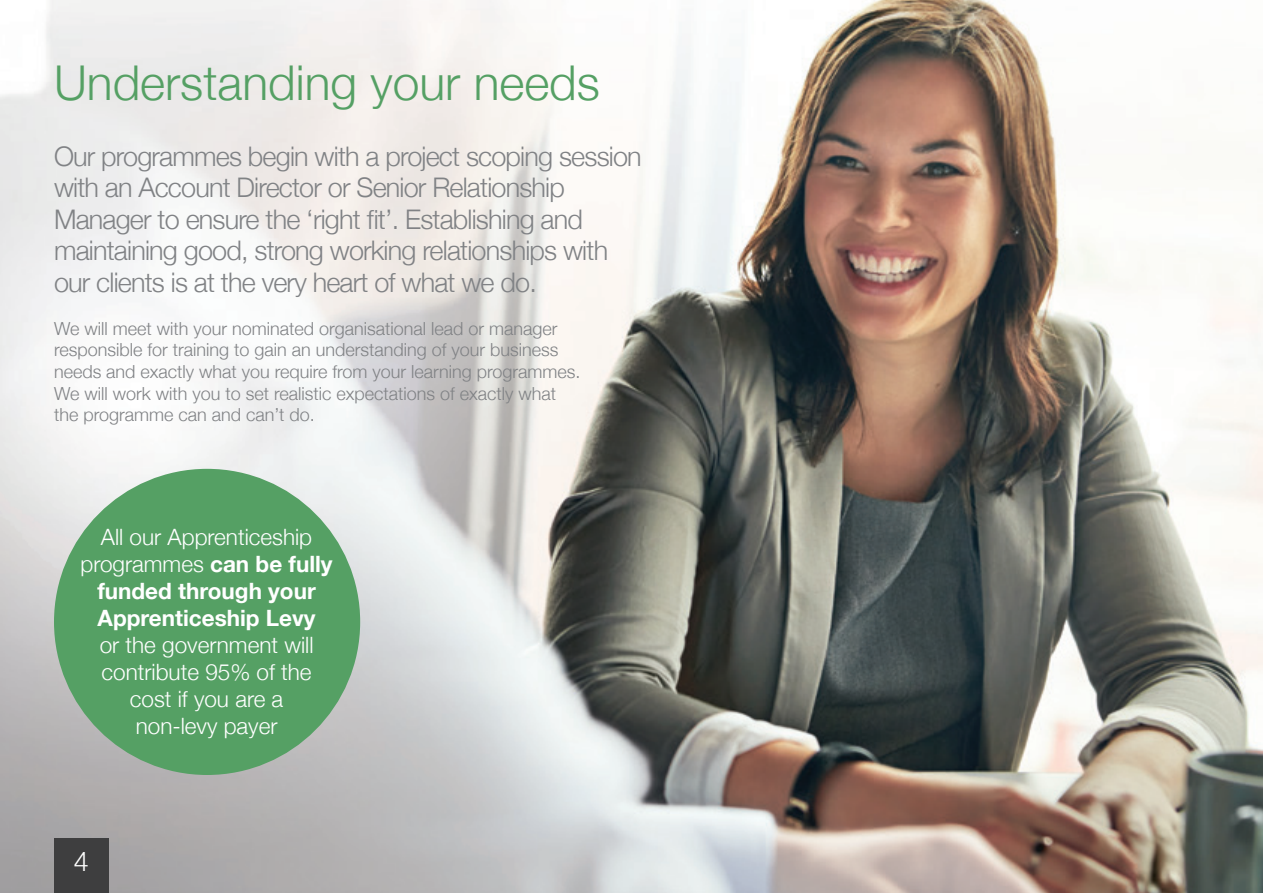
<style>
.page{position:relative;width:1263px;height:893px;background:#fff}
.page>*{position:absolute;margin:0;border:0;box-sizing:border-box;transform-origin:0 0}
.t1{font:300 48px "Helvetica Neue";color:#55a064}
.t2{font:300 27px/31.5px "Helvetica Neue";letter-spacing:-.03em;color:#808285}
.t3{font:300 27px "Helvetica Neue";color:#fff}
.t4{font:700 22.5px/27px "Helvetica Neue";color:#fff;text-align:center}
.t5{font:300 22.5px/27px "Helvetica Neue";color:#fff;text-align:center}
.t6{font:300 18px/21.6px "Helvetica Neue";color:#808285}
.s1{font-weight:300}
</style>
<div class="page">
<img style="left:0;top:0;width:1263px;height:893px">
<div style="left:54px;top:839px;width:55px;height:54px;background:#3e3e3f"></div>
<div style="left:54px;top:469px;width:306px;height:306px;background:#55a064;border-radius:50%"></div>
<h1 class="t1" style="left:54px;top:54px;width:547px">Understanding your needs</h1>
<p class="t2" style="left:54px;top:140px;width:589px">Our programmes begin with a project scoping session with an Account Director or Senior Relationship Manager to ensure the ‘right fit’. Establishing and maintaining good, strong working relationships with our clients is at the very heart of what we do.</p>
<p class="t6" style="left:54px;top:317px;width:528px">We will meet with your nominated organisational lead or manager responsible for training to gain an understanding of your business needs and exactly what you require from your learning programmes.<br>We will work with you to set realistic expectations of exactly what the programme can and can’t do.</p>
<p class="t4" style="left:81px;top:523px;width:254px"><span class="s1">All our Apprenticeship programmes</span> can be fully funded through your<br>Apprenticeship Levy</p>
<p class="t5" style="left:100px;top:631px;width:215px">or the government will contribute 95% of the cost if you are a non-levy payer</p>
<h2 class="t3" style="left:74px;top:844px;width:17px">4</h2>
</div>
